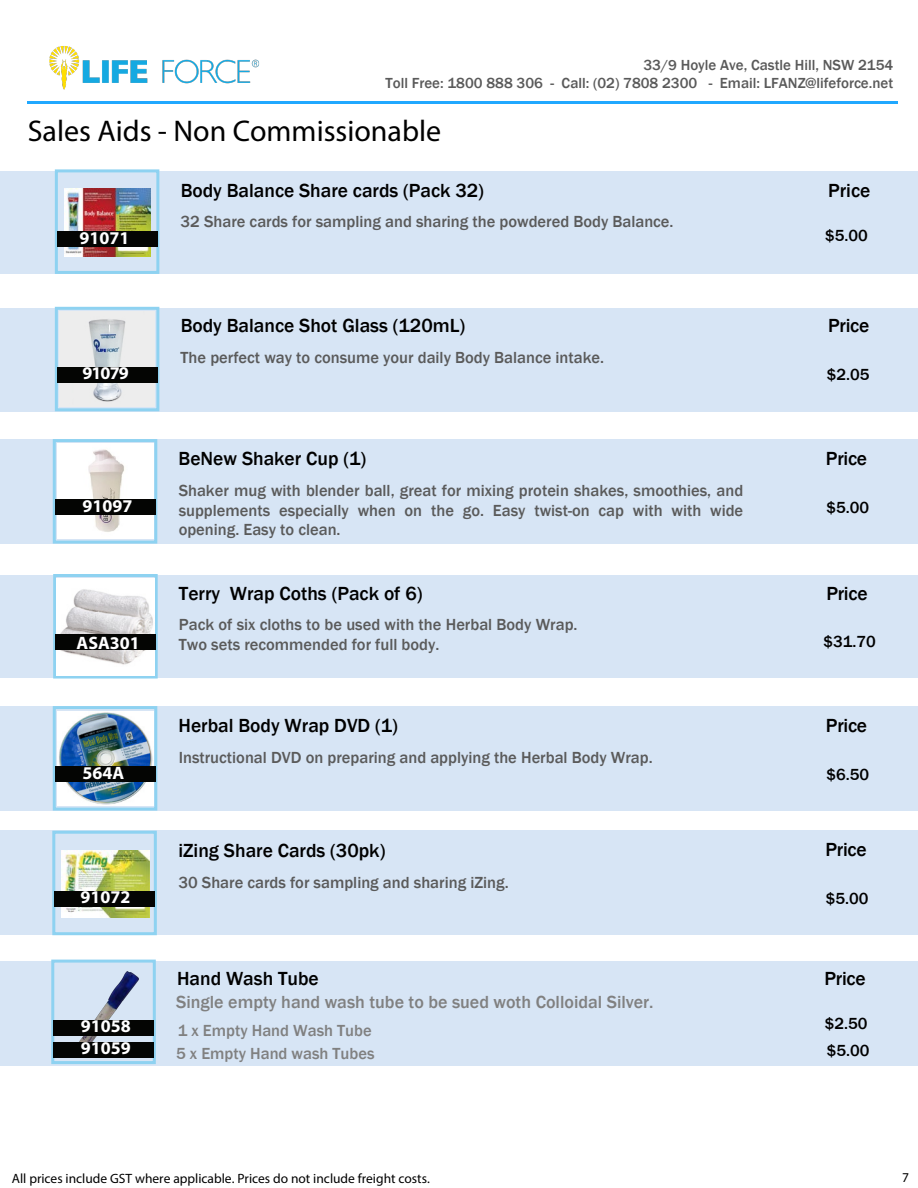
<style>
.page{position:relative;width:918px;height:1188px;background:#fff}
.page>*{position:absolute;margin:0;border:0;box-sizing:border-box;transform-origin:0 0}
.t1{font:30px "Myriad Pro";color:#000}
.t2{font:500 19.5px "Franklin Gothic";color:#000}
.t3{font:500 19.5px "Franklin Gothic";color:#000}
.t4{font:500 18px "Franklin Gothic";color:#808080}
.t5{font:700 18px/22.5px "Myriad Pro";color:#fff}
.t6{font:500 16.5px/19.8px "Franklin Gothic";color:#5a5a5a}
.t7{font:500 16.5px "Franklin Gothic";color:#5a5a5a}
.t8{font:500 16.5px "Franklin Gothic";color:#808080}
.t9{font:500 16.5px "Franklin Gothic";color:#000}
.t10{font:500 16.5px "Franklin Gothic";color:#000}
.t11{font:500 15px/18px "Franklin Gothic";color:#5a5a5a;text-align:right}
.t12{font:13.5px "Myriad Pro";color:#000}
.s1{font-style:inherit}
</style>
<div class="page">
<div style="left:0;top:172px;width:918px;height:102px;background:#d7e5f5"></div>
<hr style="left:27px;top:101px;width:870px;height:3px;background:#20a8ff">
<div style="left:55px;top:169px;width:104px;height:105px;border:3px solid #8ed2f1"></div>
<div style="left:55px;top:307px;width:104px;height:104px;border:3px solid #8ed2f1"></div>
<div style="left:53px;top:574px;width:105px;height:105px;border:3px solid #8ed2f1"></div>
<img style="left:49px;top:46px;width:211px;height:44px">
<div style="left:53px;top:439px;width:104px;height:105px;border:3px solid #8ed2f1"></div>
<div style="left:53px;top:706px;width:104px;height:105px;border:3px solid #8ed2f1"></div>
<img style="left:58px;top:712px;width:95px;height:93px">
<div style="left:55px;top:766px;width:100px;height:16px;background:#040503"></div>
<img style="left:88px;top:448px;width:38px;height:85px">
<div style="left:55px;top:499px;width:100px;height:16px;background:#040503"></div>
<img style="left:60px;top:311px;width:95px;height:95px">
<div style="left:57px;top:367px;width:100px;height:16px;background:#040503"></div>
<img style="left:64px;top:189px;width:87px;height:68px">
<div style="left:57px;top:231px;width:100px;height:16px;background:#040503"></div>
<img style="left:57px;top:589px;width:97px;height:87px">
<div style="left:55px;top:634px;width:100px;height:16px;background:#040503"></div>
<div style="left:1px;top:831px;width:917px;height:104px;background:#d7e5f5"></div>
<div style="left:52px;top:831px;width:105px;height:104px;border:3px solid #8ed2f1"></div>
<img style="left:62px;top:851px;width:88px;height:66px">
<div style="left:55px;top:891px;width:100px;height:16px;background:#040503"></div>
<img style="left:45px;top:959px;width:135px;height:107px">
<div style="left:54px;top:1020px;width:100px;height:15px;background:#040503"></div>
<div style="left:54px;top:1042px;width:100px;height:16px;background:#040503"></div>
<p class="t11" style="left:386px;top:56px;width:509px">33/9 Hoyle Ave, Castle Hill, NSW 2154<br>Toll Free: 1800 888 306 - Call: (02) 7808 2300 - Email: LFANZ@lifeforce.net</p>
<h1 class="t1" style="left:28px;top:112px;width:415px">Sales Aids - Non Commissionable</h1>
<p class="t5" style="left:80px;top:226px;width:51px">91071</p>
<p class="t2" style="left:181px;top:178px;width:305px">Body Balance Share cards (Pack 32)</p>
<p class="t6" style="left:181px;top:212px;width:494px">32 Share cards for sampling and sharing the powdered Body Balance.</p>
<p class="t2" style="left:828px;top:178px;width:44px">Price</p>
<p class="t9" style="left:825px;top:226px;width:44px">$5.00</p>
<p class="t5" style="left:82px;top:361px;width:48px">91079</p>
<p class="t5" style="left:82px;top:494px;width:51px">91097</p>
<p class="t5" style="left:77px;top:631px;width:65px">ASA301</p>
<p class="t2" style="left:181px;top:314px;width:286px">Body Balance Shot Glass (120mL)</p>
<p class="t2" style="left:828px;top:314px;width:43px">Price</p>
<p class="t9" style="left:827px;top:365px;width:44px">$2.05</p>
<p class="t6" style="left:181px;top:348px;width:425px">The perfect way to consume your daily Body Balance intake.</p>
<p class="t2" style="left:179px;top:446px;width:189px">BeNew Shaker Cup (<span class="s1">1</span>)</p>
<p class="t2" style="left:826px;top:446px;width:43px">Price</p>
<p class="t9" style="left:826px;top:497px;width:44px">$5.00</p>
<p class="t6" style="left:179px;top:481px;width:566px;text-align:justify">Shaker mug with blender ball, great for mixing protein shakes, smoothies, and supplements especially when on the go. Easy twist-on cap with with wide opening. Easy to clean.</p>
<p class="t2" style="left:179px;top:581px;width:245px">Terry Wrap Coths (Pack of 6)</p>
<p class="t2" style="left:826px;top:581px;width:43px">Price</p>
<p class="t9" style="left:823px;top:632px;width:54px">$31.70</p>
<p class="t6" style="left:179px;top:615px;width:400px">Pack of six cloths to be used with the Herbal Body Wrap.<br>Two sets recommended for full body.</p>
<p class="t2" style="left:179px;top:713px;width:221px">Herbal Body Wrap DVD (1)</p>
<p class="t2" style="left:826px;top:713px;width:43px">Price</p>
<p class="t6" style="left:179px;top:748px;width:475px">Instructional DVD on preparing and applying the Herbal Body Wrap.</p>
<p class="t5" style="left:82px;top:761px;width:43px">564A</p>
<p class="t9" style="left:826px;top:764px;width:44px">$6.50</p>
<p class="t5" style="left:80px;top:885px;width:51px">91072</p>
<p class="t5" style="left:81px;top:1014px;width:51px">91058<br>91059</p>
<p class="t3" style="left:178px;top:838px;width:208px">iZing Share Cards <span class="s1">(</span>30pk<span class="s1">)</span></p>
<p class="t7" style="left:178px;top:872px;width:332px">30 Share cards for sampling and sharing iZing.</p>
<p class="t2" style="left:825px;top:838px;width:43px">Price</p>
<p class="t9" style="left:826px;top:888px;width:44px">$<span class="s1">5</span>.<span class="s1">0</span>0</p>
<p class="t3" style="left:177px;top:967px;width:143px"><span class="s1">H</span>and Wash Tube</p>
<p class="t2" style="left:824px;top:967px;width:43px">Price</p>
<p class="t10" style="left:825px;top:1013px;width:44px"><span class="s1">$</span>2.50</p>
<p class="t8" style="left:176px;top:1044px;width:200px">5 x Empty Hand wash Tubes</p>
<p class="t10" style="left:827px;top:1041px;width:44px"><span class="s1">$</span>5.00</p>
<p class="t4" style="left:176px;top:991px;width:479px">Single empty hand wash tube to be sued woth Colloidal Silver.</p>
<p class="t8" style="left:178px;top:1021px;width:195px">1 x Empty Hand Wash Tube</p>
<p class="t12" style="left:12px;top:1170px;width:420px">All prices include GST where applicable. Prices do not include freight costs.</p>
<p class="t12" style="left:902px;top:1169px;width:8px">7</p>
</div>
